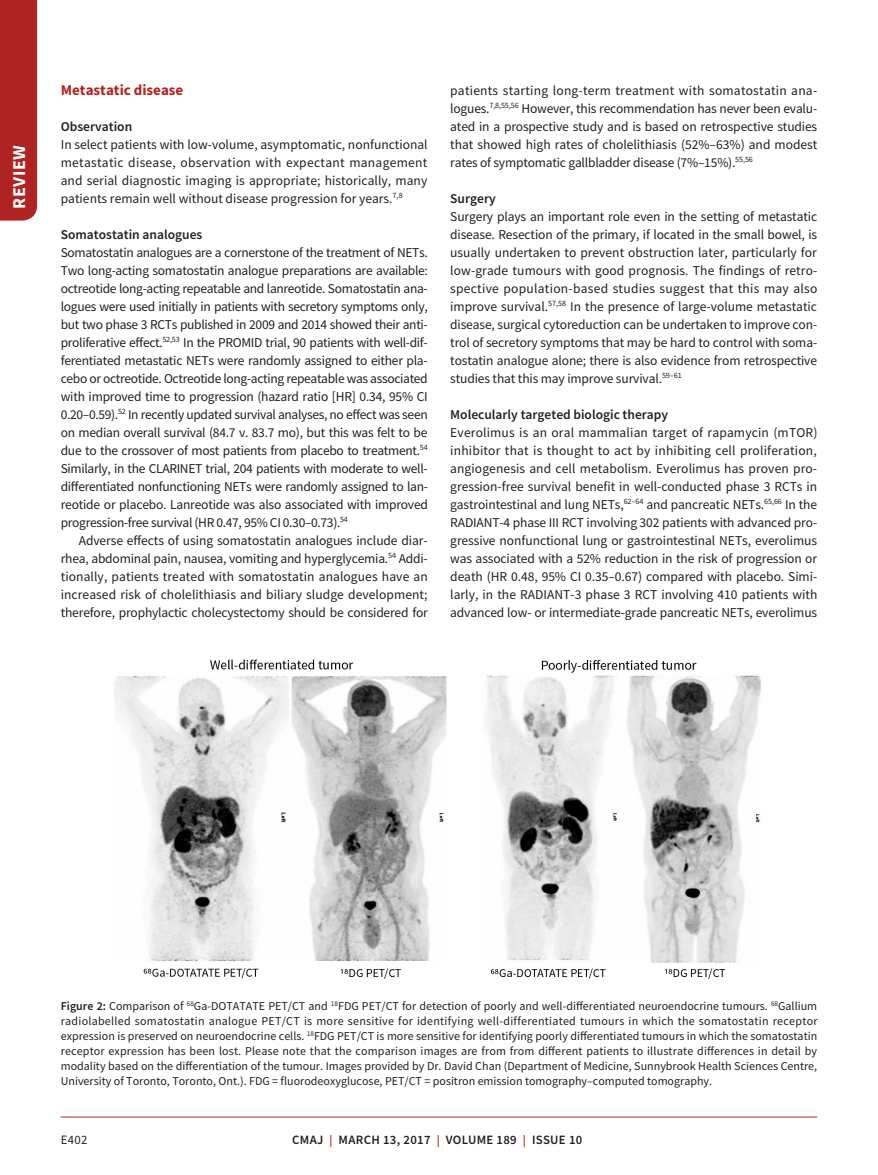
<style>
.page{position:relative;width:878px;height:1175px;background:#fff}
.page>*{position:absolute;margin:0;border:0;box-sizing:border-box;transform-origin:0 0}
.t1{font:700 18px "Source Sans Pro";letter-spacing:.025em;color:#fff}
.t2{font:700 15px "Source Sans Pro";color:#af2423}
.t3{font:13.5px/18px "Source Sans Pro";letter-spacing:-.01em;color:#231f20;text-align:justify}
.t4{font:600 13.5px "Source Sans Pro";color:#231f20}
.t5{font:600 12.75px "Source Sans Pro";letter-spacing:.025em;color:#231f20}
.t6{font:12.75px "Source Sans Pro";color:#231f20}
.t7{font:12px/15px "Source Sans Pro";color:#231f20;text-align:justify}
.s1{font-weight:600}
.s2{font-size:12px;color:#af2423}
</style>
<div class="page">
<div style="left:0;top:0;width:37px;height:220px;background:#af2423"></div>
<hr style="left:61px;top:1116px;width:756px;height:1px;background:#af2423">
<img style="left:114px;top:659px;width:647px;height:320px">
<h1 class="t1" style="left:7px;top:208px;width:65px;rotate:-90deg">REVIEW</h1>
<p class="t2" style="left:61px;top:79px;width:124px">Metastatic disease</p>
<p class="t4" style="left:61px;top:117px;width:73px">Observation</p>
<p class="t3" style="left:61px;top:135px;width:368px">In select patients with low-volume, asymptomatic, nonfunctional metastatic disease, observation with expectant management and serial diagnostic imaging is appropriate; historically, many patients remain well without disease progression for years.<sup>7,8</sup></p>
<p class="t4" style="left:61px;top:225px;width:143px">Somatostatin analogues</p>
<p class="t3" style="left:61px;top:243px;width:369px">Somatostatin analogues are a cornerstone of the treatment of NETs.<br>Two long-acting somatostatin analogue preparations are available: octreotide long-acting repeatable and lanreotide. Somatostatin ana&shy;logues were used initially in patients with secretory symptoms only, but two phase 3 RCTs published in 2009 and 2014 showed their anti&shy;proliferative effect.<sup>52,53</sup> In the PROMID trial, 90 patients with well-dif&shy;ferentiated metastatic NETs were randomly assigned to either pla&shy;cebo or octreotide. Octreotide long-acting repeatable was associated with improved time to progression (hazard ratio [HR] 0.34, 95% CI 0.20–0.59).<sup>52</sup> In recently updated survival analyses, no effect was seen on median overall survival (84.7 v. 83.7 mo), but this was felt to be due to the crossover of most patients from placebo to treatment.<sup>54<br></sup>Similarly, in the CLARINET trial, 204 patients with moderate to well&shy;differentiated nonfunctioning NETs were randomly assigned to lan&shy;reotide or placebo. Lanreotide was also associated with improved progression-free survival (HR 0.47, 95% CI 0.30–0.73).<sup>54</sup></p>
<p class="t3" style="left:61px;top:531px;width:368px;text-indent:18px">Adverse effects of using somatostatin analogues include diar&shy;rhea, abdominal pain, nausea, vomiting and hyperglycemia.<sup>54</sup> Addi&shy;tionally, patients treated with somatostatin analogues have an increased risk of cholelithiasis and biliary sludge development; therefore, prophylactic cholecystectomy should be considered for</p>
<p class="t3" style="left:450px;top:81px;width:369px">patients starting long-term treatment with somatostatin ana&shy;logues.<sup>7,8,55,56</sup> However, this recommendation has never been evalu&shy;ated in a prospective study and is based on retrospective studies that showed high rates of cholelithiasis (52%–63%) and modest rates of symptomatic gallbladder disease (7%–15%).<sup>55,56</sup></p>
<p class="t4" style="left:450px;top:189px;width:47px">Surgery</p>
<p class="t3" style="left:450px;top:207px;width:368px">Surgery plays an important role even in the setting of metastatic disease. Resection of the primary, if located in the small bowel, is usually undertaken to prevent obstruction later, particularly for low-grade tumours with good prognosis. The findings of retro&shy;spective population-based studies suggest that this may also improve survival.<sup>57,58</sup> In the presence of large-volume metastatic disease, surgical cytoreduction can be undertaken to improve con&shy;trol of secretory symptoms that may be hard to control with soma&shy;tostatin analogue alone; there is also evidence from retrospective studies that this may improve survival.<sup>59–61</sup></p>
<p class="t4" style="left:450px;top:405px;width:219px">Molecularly targeted biologic therapy</p>
<p class="t3" style="left:450px;top:423px;width:369px">Everolimus is an oral mammalian target of rapamycin (mTOR) inhibitor that is thought to act by inhibiting cell proliferation, angiogenesis and cell metabolism. Everolimus has proven pro&shy;gression-free survival benefit in well-conducted phase 3 RCTs in gastrointestinal and lung NETs,<sup>62–64</sup> and pancreatic NETs.<sup>65,66</sup> In the RADIANT-4 phase III RCT involving 302 patients with advanced pro&shy;gressive nonfunctional lung or gastrointestinal NETs, everolimus was associated with a 52% reduction in the risk of progression or death (HR 0.48, 95% CI 0.35–0.67) compared with placebo. Simi&shy;larly, in the RADIANT-3 phase 3 RCT involving 410 patients with advanced low- or intermediate-grade pancreatic NETs, everolimus</p>
<p class="t7" style="left:61px;top:998px;width:758px"><span class="s1">Figure 2:</span> Comparison of <sup>68</sup>Ga-DOTATATE PET/CT and <sup>18</sup>FDG PET/CT for detection of poorly and well-differentiated neuroendocrine tumours. <sup>68</sup>Gallium radiolabelled somatostatin analogue PET/CT is more sensitive for identifying well-differentiated tumours in which the somatostatin receptor expression is preserved on neuroendocrine cells. <sup>18</sup>FDG PET/CT is more sensitive for identifying poorly differentiated tumours in which the somatostatin receptor expression has been lost. Please note that the comparison images are from from different patients to illustrate differences in detail by modality based on the differentiation of the tumour. Images provided by Dr. David Chan (Department of Medicine, Sunnybrook Health Sciences Centre, University of Toronto, Toronto, Ont.). FDG = fluorodeoxyglucose, PET/CT = positron emission tomography–computed tomography.</p>
<p class="t6" style="left:61px;top:1132px;width:28px">E402</p>
<p class="t5" style="left:292px;top:1131px;width:292px">CMAJ <span class="s2">|</span> MARCH 13, 2017 <span class="s2">|</span> VOLUME 189 <span class="s2">|</span> ISSUE 10</p>
</div>
